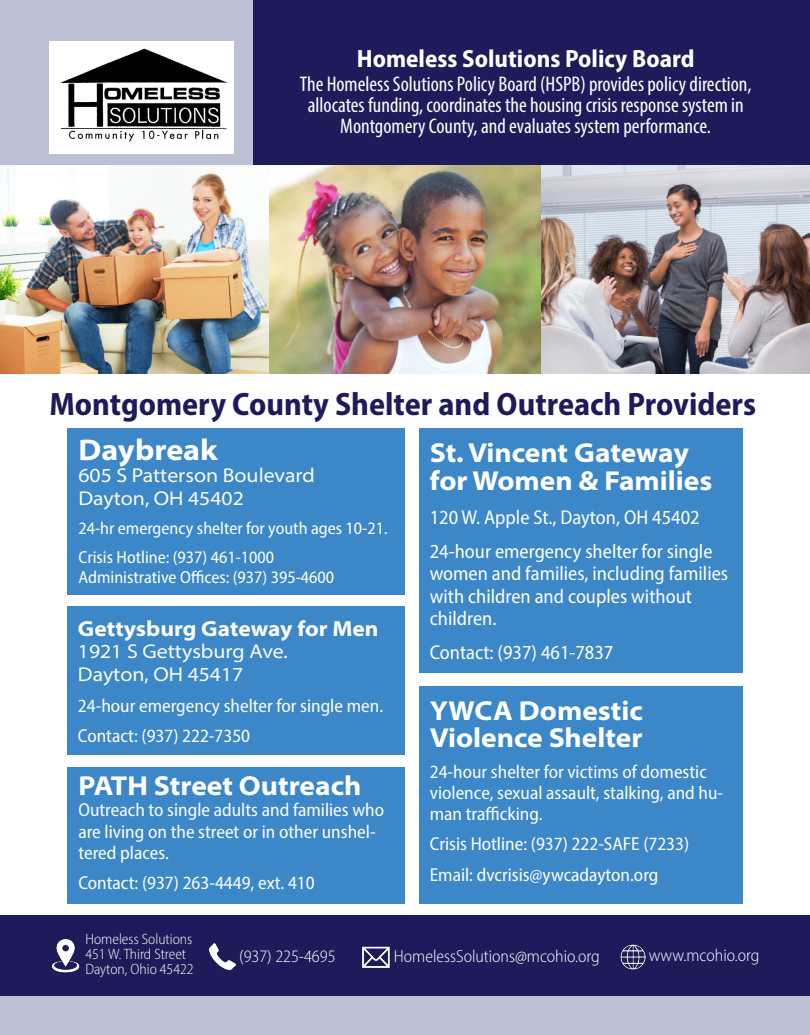
<style>
.page{position:relative;width:810px;height:1035px;background:#fff}
.page>*{position:absolute;margin:0;border:0;box-sizing:border-box;transform-origin:0 0}
.t1{font:700 semi-condensed 32.5px "Myriad Pro";color:#1e1b5a}
.t2{font:700 semi-expanded 30px "Myriad Pro";color:#fff}
.t3{font:700 semi-expanded 27.5px/28.8px "Myriad Pro";color:#fff}
.t4{font:700 semi-condensed 25px "Myriad Pro";color:#fff}
.t5{font:700 semi-expanded 21.88px "Myriad Pro";color:#fff}
.t6{font:condensed 21.25px "Myriad Pro";color:#fff}
.t7{font:semi-condensed 20px/22.5px "Myriad Pro";color:#fff}
.t8{font:semi-expanded 20px "Myriad Pro";color:#fff}
.t9{font:semi-condensed 18.75px/21.2px "Myriad Pro";color:#fff}
.t10{font:semi-condensed 17.5px/20px "Myriad Pro";color:#fff}
.t11{font:300 semi-condensed 17.5px "Myriad Pro";color:#fff}
.t12{font:300 semi-condensed 15px "Myriad Pro";color:#fff}
</style>
<div class="page">
<div style="left:68px;top:428px;width:337px;height:167px;background:#3b87c7"></div>
<div style="left:253px;top:0;width:557px;height:167px;background:#1e1b5a"></div>
<div style="left:0;top:0;width:253px;height:167px;background:#bbc0d5"></div>
<img style="left:49px;top:42px;width:185px;height:112px">
<div style="left:0;top:915px;width:810px;height:81px;background:#1e1b5a"></div>
<div style="left:0;top:996px;width:810px;height:39px;background:#bbc0d5"></div>
<img style="left:52px;top:939px;width:28px;height:34px">
<img style="left:209px;top:944px;width:26px;height:26px">
<img style="left:362px;top:946px;width:28px;height:22px">
<img style="left:620px;top:944px;width:25px;height:25px">
<img style="left:0;top:166px;width:810px;height:208px">
<div style="left:67px;top:606px;width:338px;height:149px;background:#3b87c7"></div>
<div style="left:68px;top:767px;width:337px;height:137px;background:#3b87c7"></div>
<div style="left:419px;top:428px;width:323px;height:245px;background:#3b87c7"></div>
<div style="left:419px;top:686px;width:323px;height:218px;background:#3b87c7"></div>
<p class="t4" style="left:357px;top:42px;width:339px">Homeless Solutions Policy Board</p>
<p class="t6" style="left:300px;top:71px;width:453px">The Homeless Solutions Policy Board (HSPB) provides policy direction,</p>
<p class="t6" style="left:308px;top:92px;width:438px">allocates funding, coordinates the housing crisis response system in</p>
<p class="t6" style="left:340px;top:113px;width:372px">Montgomery County, and evaluates system performance.</p>
<p class="t1" style="left:49px;top:383px;width:708px">Montgomery County Shelter and Outreach Providers</p>
<p class="t2" style="left:78px;top:430px;width:141px">Daybreak</p>
<p class="t8" style="left:78px;top:463px;width:238px">605 S Patterson Boulevard</p>
<p class="t8" style="left:78px;top:485px;width:167px">Dayton, OH 45402</p>
<p class="t10" style="left:78px;top:518px;width:311px">24-hr emergency shelter for youth ages 10-21.</p>
<p class="t10" style="left:78px;top:547px;width:257px">Crisis Hotline: (937) 461-1000<br>Administrative Offices: (937) 395-4600</p>
<p class="t5" style="left:78px;top:614px;width:302px">Gettysburg Gateway for Men</p>
<p class="t8" style="left:78px;top:639px;width:211px">1921 S Gettysburg Ave.</p>
<p class="t8" style="left:78px;top:662px;width:167px">Dayton, OH 45417</p>
<p class="t9" style="left:78px;top:695px;width:307px">24-hour emergency shelter for single men.</p>
<p class="t9" style="left:78px;top:725px;width:174px">Contact: (937) 222-7350</p>
<p class="t3" style="left:78px;top:771px;width:285px">PATH Street Outreach</p>
<p class="t9" style="left:78px;top:799px;width:307px">Outreach to single adults and families who are living on the street or in other unshel&shy;tered places.</p>
<p class="t9" style="left:78px;top:872px;width:238px">Contact: (937) 263-4449, ext. 410</p>
<p class="t3" style="left:430px;top:437px;width:284px">St. Vincent Gateway for Women &amp; Families</p>
<p class="t7" style="left:430px;top:506px;width:271px">120 W. Apple St., Dayton, OH 45402</p>
<p class="t7" style="left:430px;top:540px;width:300px">24-hour emergency shelter for single women and families, including families with children and couples without children.</p>
<p class="t7" style="left:430px;top:641px;width:185px">Contact: (937) 461-7837</p>
<p class="t3" style="left:430px;top:696px;width:215px;line-height:27.5px">YWCA Domestic<br>Violence Shelter</p>
<p class="t9" style="left:430px;top:760px;width:295px">24-hour shelter for victims of domestic violence, sexual assault, stalking, and hu&shy;man trafficking.</p>
<p class="t9" style="left:430px;top:833px;width:261px">Crisis Hotline: (937) 222-SAFE (7233)</p>
<p class="t9" style="left:430px;top:863px;width:230px">Email: dvcrisis@ywcadayton.org</p>
<p class="t12" style="left:85px;top:930px;width:108px">Homeless Solutions</p>
<p class="t12" style="left:85px;top:945px;width:102px">451 W. Third Street</p>
<p class="t12" style="left:85px;top:960px;width:110px">Dayton, Ohio 45422</p>
<p class="t11" style="left:239px;top:945px;width:98px">(937) 225-4695</p>
<p class="t11" style="left:394px;top:945px;width:207px">HomelessSolutions@mcohio.org</p>
<p class="t11" style="left:649px;top:945px;width:112px">www.mcohio.org</p>
</div>
